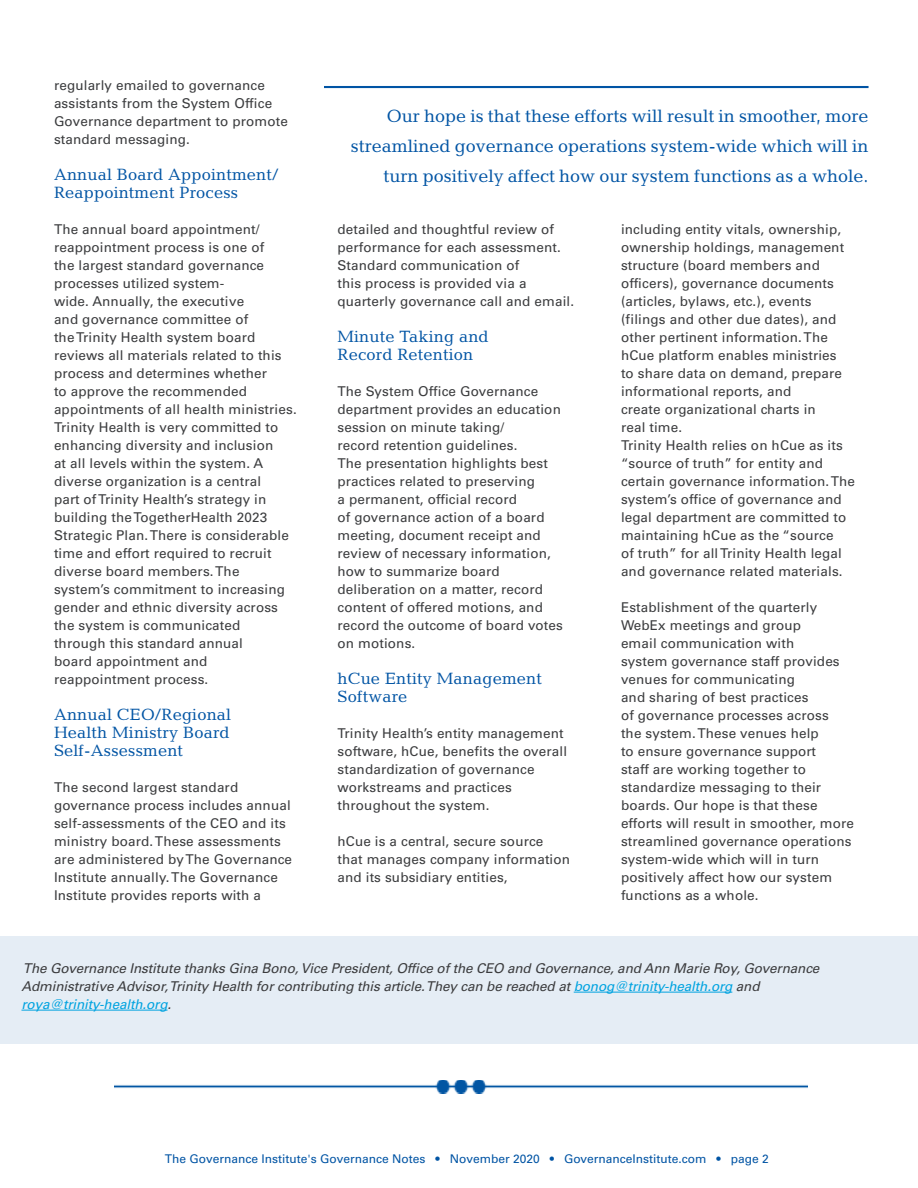
<style>
.page{position:relative;width:918px;height:1188px;background:#fff}
.page>*{position:absolute;margin:0;border:0;box-sizing:border-box;transform-origin:0 0}
.pullquote{font:18px/30px "Candida Std";color:#0054a4;text-align:right}
.firstParagraph{font:16.5px/18px "Candida Std";letter-spacing:.01em;color:#0054a4}
.firstParagraph-2{font:13.5px/18px "Univers LT Std";letter-spacing:.01em;color:#3b3c3e}
.t1{font:italic 13.5px/18px "Univers LT Std";color:#3b3c3e}
.t2{font:12px "Univers LT Std";color:#0054a4}
.s1{color:#00a3e0}
</style>
<div class="page">
<hr style="left:324px;top:86px;width:545px;height:2px;background:#0054a4">
<div style="left:0;top:936px;width:918px;height:108px;background:#e5edf5"></div>
<hr style="left:574px;top:992px;width:158px;height:1px;background:#00a3e0">
<hr style="left:21px;top:1010px;width:147px;height:1px;background:#00a3e0">
<img style="left:114px;top:1080px;width:693px;height:13px">
<p class="firstParagraph-2" style="left:54px;top:76px;width:235px">regularly emailed to governance assistants from the System Office<br>Governance department to promote standard messaging.</p>
<p class="firstParagraph" style="left:54px;top:165px;width:226px">Annual Board Appointment/<br>Reappointment Process</p>
<p class="firstParagraph-2" style="left:54px;top:220px;width:244px">The annual board appointment/ reappointment process is one of<br>the largest standard governance processes utilized system-<br>wide. Annually, the executive<br>and governance committee of<br>the Trinity Health system board reviews all materials related to this process and determines whether<br>to approve the recommended appointments of all health ministries.<br>Trinity Health is very committed to enhancing diversity and inclusion<br>at all levels within the system. A diverse organization is a central<br>part of Trinity Health’s strategy in building the TogetherHealth 2023<br>Strategic Plan. There is considerable time and effort required to recruit diverse board members. The system’s commitment to increasing gender and ethnic diversity across the system is communicated<br>through this standard annual<br>board appointment and reappointment process.</p>
<p class="firstParagraph" style="left:54px;top:705px;width:179px;text-align:justify">Annual CEO/Regional Health Ministry Board Self-Assessment</p>
<p class="firstParagraph-2" style="left:54px;top:778px;width:240px">The second largest standard governance process includes annual self-assessments of the CEO and its ministry board. These assessments are administered by The Governance Institute annually. The Governance Institute provides reports with a</p>
<p class="pullquote" style="left:351px;top:101px;width:519px">Our hope is that these efforts will result in smoother, more streamlined governance operations system-wide which will in turn positively affect how our system functions as a whole.</p>
<p class="firstParagraph-2" style="left:338px;top:220px;width:238px">detailed and thoughtful review of performance for each assessment.<br>Standard communication of<br>this process is provided via a quarterly governance call and email.</p>
<p class="firstParagraph" style="left:338px;top:327px;width:153px">Minute Taking and<br>Record Retention</p>
<p class="firstParagraph-2" style="left:338px;top:382px;width:227px">The System Office Governance department provides an education session on minute taking/<br>record retention guidelines.<br>The presentation highlights best practices related to preserving<br>a permanent, official record<br>of governance action of a board meeting, document receipt and review of necessary information, how to summarize board deliberation on a matter, record content of offered motions, and record the outcome of board votes on motions.</p>
<p class="firstParagraph" style="left:338px;top:669px;width:206px">hCue Entity Management<br>Software</p>
<p class="firstParagraph-2" style="left:338px;top:724px;width:231px">Trinity Health’s entity management software, hCue, benefits the overall standardization of governance workstreams and practices throughout the system.</p>
<p class="firstParagraph-2" style="left:338px;top:832px;width:234px">hCue is a central, secure source that manages company information and its subsidiary entities,</p>
<p class="firstParagraph-2" style="left:621px;top:220px;width:225px">including entity vitals, ownership, ownership holdings, management structure (board members and officers), governance documents (articles, bylaws, etc.), events (filings and other due dates), and other pertinent information. The hCue platform enables ministries to share data on demand, prepare informational reports, and<br>create organizational charts in<br>real time.</p>
<p class="firstParagraph-2" style="left:621px;top:436px;width:236px">Trinity Health relies on hCue as its “source of truth” for entity and certain governance information. The system’s office of governance and legal department are committed to maintaining hCue as the “source<br>of truth” for all Trinity Health legal and governance related materials.</p>
<p class="firstParagraph-2" style="left:621px;top:598px;width:234px">Establishment of the quarterly<br>WebEx meetings and group<br>email communication with<br>system governance staff provides venues for communicating<br>and sharing of best practices<br>of governance processes across<br>the system. These venues help<br>to ensure governance support<br>staff are working together to standardize messaging to their boards. Our hope is that these efforts will result in smoother, more streamlined governance operations system-wide which will in turn positively affect how our system functions as a whole.</p>
<p class="t1" style="left:21px;top:959px;width:803px">The Governance Institute thanksGina Bono,Vice President,Office ofthe CEO and Governance,and Ann Marie Roy,Governance<br>Administrative Advisor,Trinity Health forcontributing thisarticle.They can be reached at<span class="s1">bonog@trinity-health.org</span> and <span class="s1">roya@trinity-health.org</span>.</p>
<p class="t2" style="left:165px;top:1152px;width:605px">The Governance Institute's Governance Notes • November 2020 • GovernanceInstitute.com • page 2</p>
</div>
